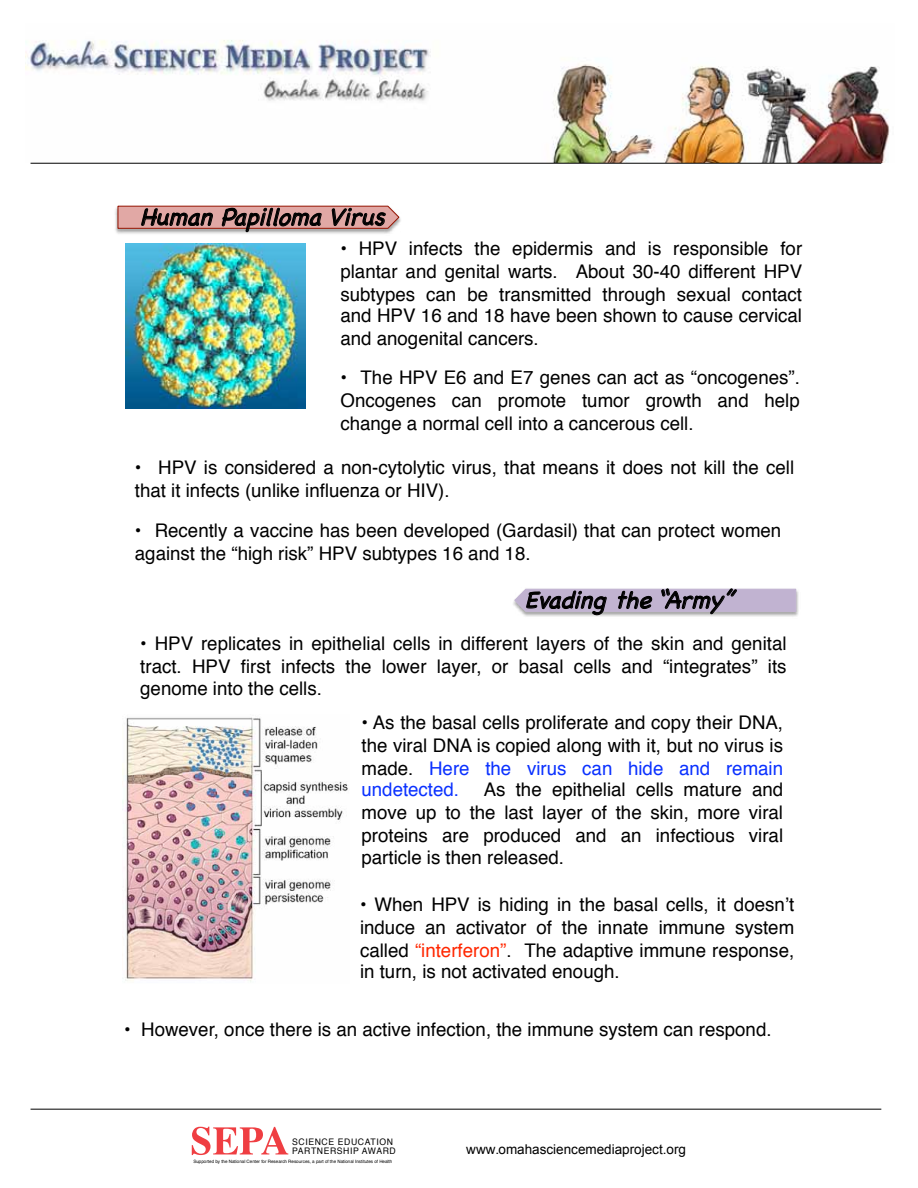
<style>
.page{position:relative;width:918px;height:1188px;background:#fff}
.page>*{position:absolute;margin:0;border:0;box-sizing:border-box;transform-origin:0 0}
.t1{font:italic 24.15px "Chalkboard";color:#000}
.t2{font:18.75px/22.8px "Helvetica";color:#000;text-align:justify}
.t3{font:13.5px "Arial";color:#000}
.t4{font:9px/9px "Helvetica";letter-spacing:.07em;color:#000;scale:.96 1}
.t5{font:4.5px "Helvetica";color:#000}
.s1{color:#0a31ff}
.s2{color:#ff2700}
</style>
<div class="page">
<img style="left:25px;top:40px;width:865px;height:123px">
<svg style="left:192px;top:1127px;width:96px;height:28px"></svg>
<hr style="left:31px;top:1109px;width:850px;height:1px;background:#000">
<hr style="left:31px;top:163px;width:850px;height:1px;background:#000">
<svg style="left:117px;top:205px;width:283px;height:29px;background:#b78e8b"></svg>
<img style="left:526px;top:591px;width:273px;height:26px">
<svg style="left:513px;top:588px;width:284px;height:28px;background:#aba2b6"></svg>
<img style="left:125px;top:717px;width:223px;height:265px">
<img style="left:125px;top:243px;width:181px;height:166px">
<p class="t1" style="left:140px;top:204px;width:253px">Human Papilloma Virus</p>
<p class="t2" style="left:340px;top:239px;width:463px">• HPV infects the epidermis and is responsible for plantar and genital warts. About 30-40 different HPV subtypes can be transmitted through sexual contact and HPV 16 and 18 have been shown to cause cervical and anogenital cancers.</p>
<p class="t2" style="left:340px;top:368px;width:461px">• The HPV E6 and E7 genes can act as “oncogenes”.<br>Oncogenes can promote tumor growth and help change a normal cell into a cancerous cell.</p>
<p class="t2" style="left:135px;top:457px;width:661px">• HPV is considered a non-cytolytic virus, that means it does not kill the cell that it infects (unlike influenza or HIV).</p>
<p class="t2" style="left:135px;top:521px;width:648px">• Recently a vaccine has been developed (Gardasil) that can protect women against the “high risk” HPV subtypes 16 and 18.</p>
<p class="t1" style="left:524px;top:587px;width:217px">Evading the “Army”</p>
<p class="t2" style="left:140px;top:634px;width:648px">• HPV replicates in epithelial cells in different layers of the skin and genital tract. HPV first infects the lower layer, or basal cells and “integrates” its genome into the cells.</p>
<p class="t2" style="left:362px;top:713px;width:423px;line-height:22.4px">• As the basal cells proliferate and copy their DNA, the viral DNA is copied along with it, but no virus is made. <span class="s1">Here the virus can hide and remain undetected.</span></p>
<p class="t2" style="left:362px;top:780px;width:423px;text-indent:122px">As the epithelial cells mature and move up to the last layer of the skin, more viral proteins are produced and an infectious viral particle is then released.</p>
<p class="t2" style="left:360px;top:895px;width:436px;line-height:22.4px">• When HPV is hiding in the basal cells, it doesnʼt induce an activator of the innate immune system called <span class="s2">“interferon”</span>. The adaptive immune response, in turn, is not activated enough.</p>
<p class="t2" style="left:124px;top:1020px;width:649px">• However, once there is an active infection, the immune system can respond.</p>
<p class="t4" style="left:292px;top:1138px;width:105px">Sci ence Education<br>Partn ership</p>
<p class="t4" style="left:362px;top:1147px;width:37px">Awar d</p>
<p class="t5" style="left:193px;top:1158px;width:200px">Supported by the National Center for Research Resources, a part of the National Institutes of Health</p>
<p class="t3" style="left:466px;top:1141px;width:221px">www.omahasciencemediaproject.org</p>
</div>
